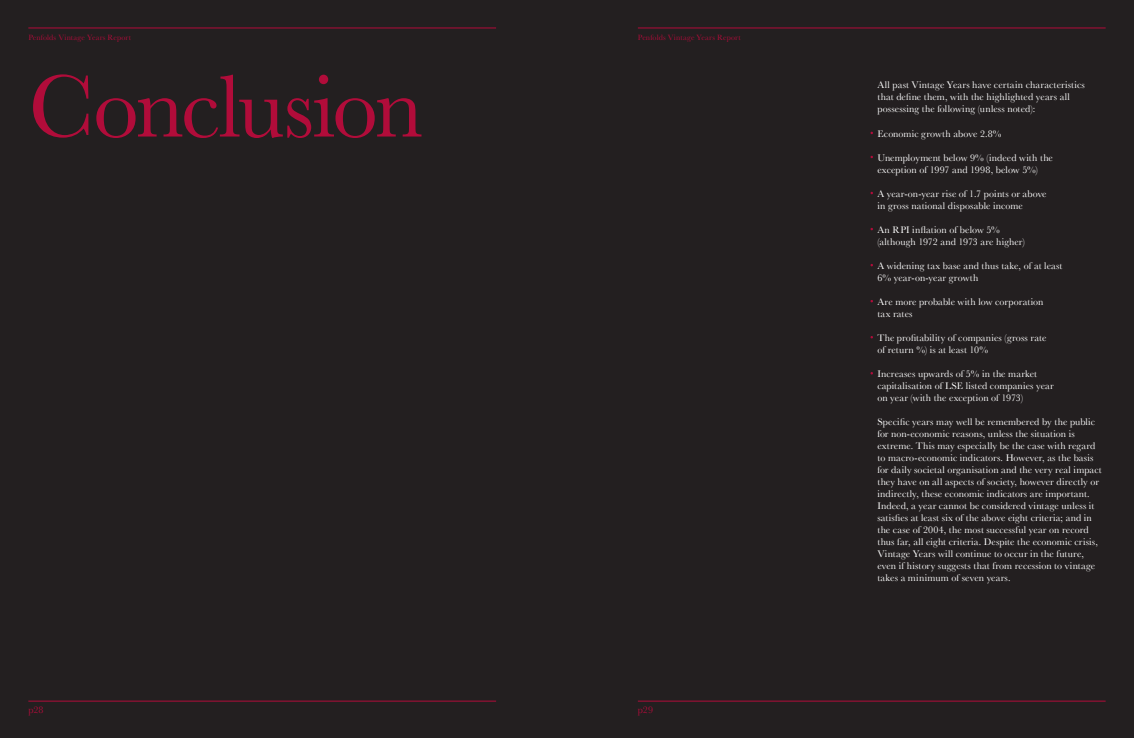
<style>
.page{position:relative;width:1134px;height:738px;background:#fff}
.page>*{position:absolute;margin:0;border:0;box-sizing:border-box;transform-origin:0 0}
.t1{font:92px "Baskerville";letter-spacing:-.035em;color:#b10c3a}
.t2{font:10px/12px "Baskerville";letter-spacing:.01em;color:#fff}
.t3{font:10px "Baskerville";letter-spacing:-.005em;color:#b10c3a}
.t4{font:8px "Baskerville";letter-spacing:.02em;color:#b10c3a}
</style>
<div class="page">
<div style="left:0;top:0;width:1134px;height:737px;background:#231f20"></div>
<hr style="left:28px;top:28px;width:468px;height:1px;background:#b10c3a">
<hr style="left:28px;top:700px;width:468px;height:1px;background:#b10c3a">
<hr style="left:638px;top:28px;width:468px;height:1px;background:#b10c3a">
<hr style="left:638px;top:700px;width:468px;height:1px;background:#b10c3a">
<p class="t4" style="left:28px;top:33px;width:104px">Penfolds Vintage Years Report</p>
<p class="t4" style="left:638px;top:33px;width:104px">Penfolds Vintage Years Report</p>
<h1 class="t1" style="left:28px;top:52px;width:397px">Conclusion</h1>
<p class="t2" style="left:877px;top:79px;width:209px">All past Vintage Years have certain characteristics that define them, with the highlighted years all possessing the following (unless noted):</p>
<p class="t2" style="left:877px;top:127px;width:126px">Economic growth above 2.8%</p>
<p class="t2" style="left:877px;top:151px;width:177px">Unemployment below 9% (indeed with the exception of 1997 and 1998, below 5%)</p>
<p class="t2" style="left:877px;top:187px;width:171px">A year-on-year rise of 1.7 points or above in gross national disposable income</p>
<p class="t2" style="left:877px;top:223px;width:149px">An RPI inflation of below 5% (although 1972 and 1973 are higher)</p>
<p class="t2" style="left:877px;top:259px;width:186px">A widening tax base and thus take, of at least<br>6% year-on-year growth</p>
<p class="t2" style="left:877px;top:295px;width:168px">Are more probable with low corporation tax rates</p>
<p class="t2" style="left:877px;top:331px;width:171px">The profitability of companies (gross rate of return %) is at least 10%</p>
<p class="t2" style="left:877px;top:367px;width:178px">Increases upwards of 5% in the market capitalisation of LSE listed companies year on year (with the exception of 1973)</p>
<p class="t2" style="left:877px;top:415px;width:226px">Specific years may well be remembered by the public for non-economic reasons, unless the situation is extreme. This may especially be the case with regard to macro-economic indicators. However, as the basis for daily societal organisation and the very real impact they have on all aspects of society, however directly or indirectly, these economic indicators are important.<br>Indeed, a year cannot be considered vintage unless it satisfies at least six of the above eight criteria; and in the case of 2004, the most successful year on record thus far, all eight criteria. Despite the economic crisis, Vintage Years will continue to occur in the future, even if history suggests that from recession to vintage takes a minimum of seven years.</p>
<p class="t3" style="left:28px;top:703px;width:17px">p28</p>
<p class="t3" style="left:638px;top:703px;width:17px">p29</p>
</div>
